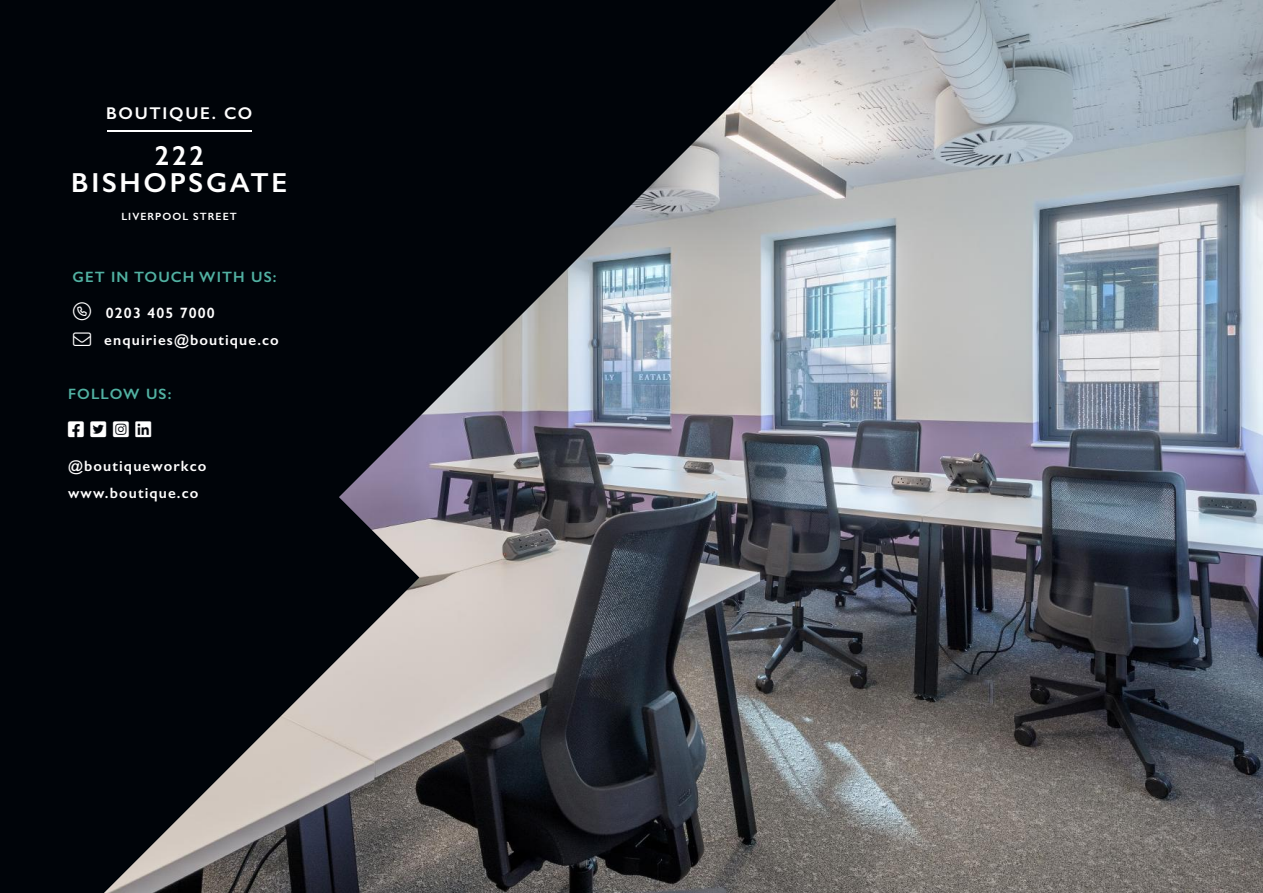
<style>
.page{position:relative;width:1263px;height:893px;background:#000409}
.page>*{position:absolute;margin:0;border:0;box-sizing:border-box;transform-origin:0 0}
.t1{font:600 27.6px/27.6px "Gill Sans";letter-spacing:.1em;color:#fff;text-align:center}
.t2{font:600 17.1px "Gill Sans";letter-spacing:.1em;color:#fff}
.t3{font:600 15px/27px "Gill Sans";letter-spacing:.075em;color:#fff}
.t4{font:600 15px "Gill Sans";letter-spacing:.075em;color:#51b1a2}
.t5{font:600 10.5px "Gill Sans";letter-spacing:.1em;color:#fff}
</style>
<div class="page">
<img style="left:104px;top:0;width:1159px;height:893px">
<hr style="left:107px;top:130px;width:144px;height:2px;background:#fff">
<svg style="left:104px;top:422px;width:2px;height:15px"></svg>
<svg style="left:113px;top:422px;width:16px;height:15px"></svg>
<svg style="left:136px;top:422px;width:15px;height:15px"></svg>
<p class="t2" style="left:106px;top:103px;width:148px">BOUTIQUE. CO</p>
<h1 class="t1" style="left:71px;top:141px;width:218px">222<br>BISHOPSGATE</h1>
<p class="t5" style="left:121px;top:210px;width:117px">LIVERPOOL STREET</p>
<p class="t4" style="left:73px;top:268px;width:206px">GET IN TOUCH WITH US:</p>
<p class="t3" style="left:104px;top:300px;width:176px">0203 405 7000 enquiries@boutique.co</p>
<p class="t4" style="left:68px;top:385px;width:105px">FOLLOW US:</p>
<p class="t3" style="left:68px;top:453px;width:140px">@boutiqueworkco www.boutique.co</p>
</div>
